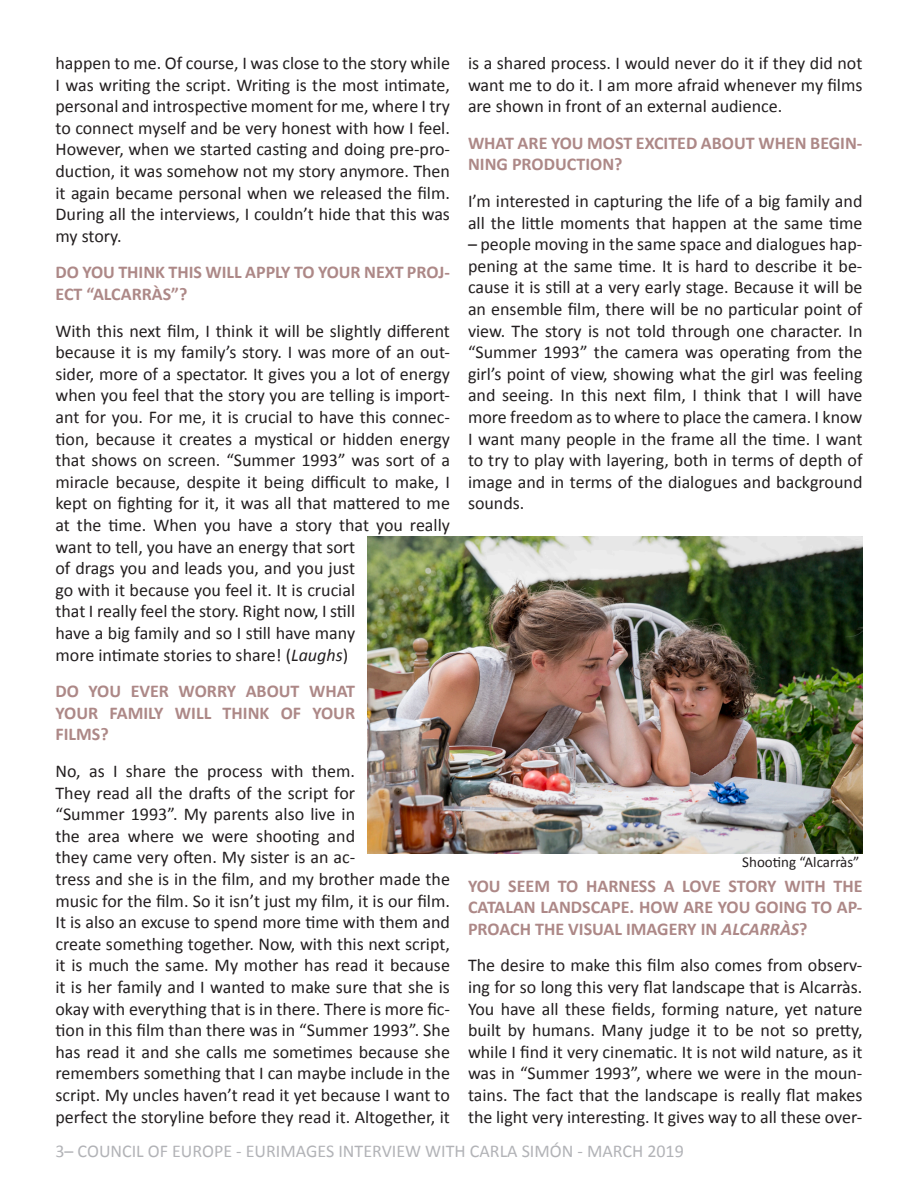
<style>
.page{position:relative;width:918px;height:1188px;background:#fff}
.page>*{position:absolute;margin:0;border:0;box-sizing:border-box;transform-origin:0 0}
.t1{font:18px/21.6px "Calibri";color:#231f20;text-align:justify}
.t2{font:700 18px/21.6px "Calibri";color:#ad8887}
.t3{font:18px "Calibri";color:#b2b3b7}
.t4{font:15px "Calibri";color:#231f20}
.s1{font-style:italic}
</style>
<div class="page">
<img style="left:367px;top:536px;width:495px;height:317px">
<p class="t1" style="left:56px;top:52px;width:396px">happen to me. Of course, I was close to the story while I was writing the script. Writing is the most intimate, personal and introspective moment for me, where I try to connect myself and be very honest with how I feel.<br>However, when we started casting and doing pre-pro&shy;duction, it was somehow not my story anymore. Then it again became personal when we released the film.<br>During all the interviews, I couldn’t hide that this was my story.</p>
<p class="t2" style="left:56px;top:262px;width:396px">DO YOU THINK THIS WILL APPLY TO YOUR NEXT PROJ-<br>ECT “ALCARRÀS”?</p>
<p class="t1" style="left:56px;top:320px;width:396px;text-align:left">With this next film, I think it will be slightly different because it is my family’s story. I was more of an out&shy;sider, more of a spectator. It gives you a lot of energy when you feel that the story you are telling is import&shy;ant for you. For me, it is crucial to have this connec&shy;tion, because it creates a mystical or hidden energy that shows on screen. “Summer 1993” was sort of a miracle because, despite it being difficult to make, I kept on fighting for it, it was all that mattered to me at the time. When you have a story that you really want to tell, you have an energy that sort<br>of drags you and leads you, and you just<br>go with it because you feel it. It is crucial<br>that I really feel the story. Right now, I still<br>have a big family and so I still have many<br>more intimate stories to share! (<span class="s1">Laughs</span>)</p>
<p class="t2" style="left:56px;top:680px;width:301px;text-align:justify">DO YOU EVER WORRY ABOUT WHAT YOUR FAMILY WILL THINK OF YOUR FILMS?</p>
<p class="t1" style="left:56px;top:760px;width:396px;text-align:left">No, as I share the process with them.<br>They read all the drafts of the script for<br>“Summer 1993”. My parents also live in<br>the area where we were shooting and<br>they came very often. My sister is an ac-<br>tress and she is in the film, and my brother made the music for the film. So it isn’t just my film, it is our film.<br>It is also an excuse to spend more time with them and create something together. Now, with this next script, it is much the same. My mother has read it because it is her family and I wanted to make sure that she is okay with everything that is in there. There is more fic&shy;tion in this film than there was in “Summer 1993”. She has read it and she calls me sometimes because she remembers something that I can maybe include in the script. My uncles haven’t read it yet because I want to perfect the storyline before they read it. Altogether, it</p>
<p class="t1" style="left:468px;top:52px;width:396px">is a shared process. I would never do it if they did not want me to do it. I am more afraid whenever my films are shown in front of an external audience.</p>
<p class="t2" style="left:468px;top:132px;width:396px">WHAT ARE YOU MOST EXCITED ABOUT WHEN BEGIN-<br>NING PRODUCTION?</p>
<p class="t1" style="left:468px;top:190px;width:396px">I’m interested in capturing the life of a big family and all the little moments that happen at the same time</p>
<p class="t1" style="left:468px;top:233px;width:396px">– people moving in the same space and dialogues hap&shy;pening at the same time. It is hard to describe it be&shy;cause it is still at a very early stage. Because it will be an ensemble film, there will be no particular point of view. The story is not told through one character. In “Summer 1993” the camera was operating from the girl’s point of view, showing what the girl was feeling and seeing. In this next film, I think that I will have more freedom as to where to place the camera. I know I want many people in the frame all the time. I want to try to play with layering, both in terms of depth of image and in terms of the dialogues and background sounds.</p>
<p class="t4" style="left:742px;top:852px;width:119px">Shooting “Alcarràs”</p>
<p class="t2" style="left:468px;top:875px;width:396px;text-align:justify">YOU SEEM TO HARNESS A LOVE STORY WITH THE CATALAN LANDSCAPE. HOW ARE YOU GOING TO AP-PROACH THE VISUAL IMAGERY IN <span class="s1">ALCARRÀS</span>?</p>
<p class="t1" style="left:468px;top:955px;width:396px">The desire to make this film also comes from observ&shy;ing for so long this very flat landscape that is Alcarràs.<br>You have all these fields, forming nature, yet nature built by humans. Many judge it to be not so pretty, while I find it very cinematic. It is not wild nature, as it was in “Summer 1993”, where we were in the moun&shy;tains. The fact that the landscape is really flat makes the light very interesting. It gives way to all these over-</p>
<p class="t3" style="left:56px;top:1139px;width:630px">3– COUNCIL OF EUROPE - EURIMAGES INTERVIEW WITH CARLA SIMÓN - MARCH 2019</p>
</div>
